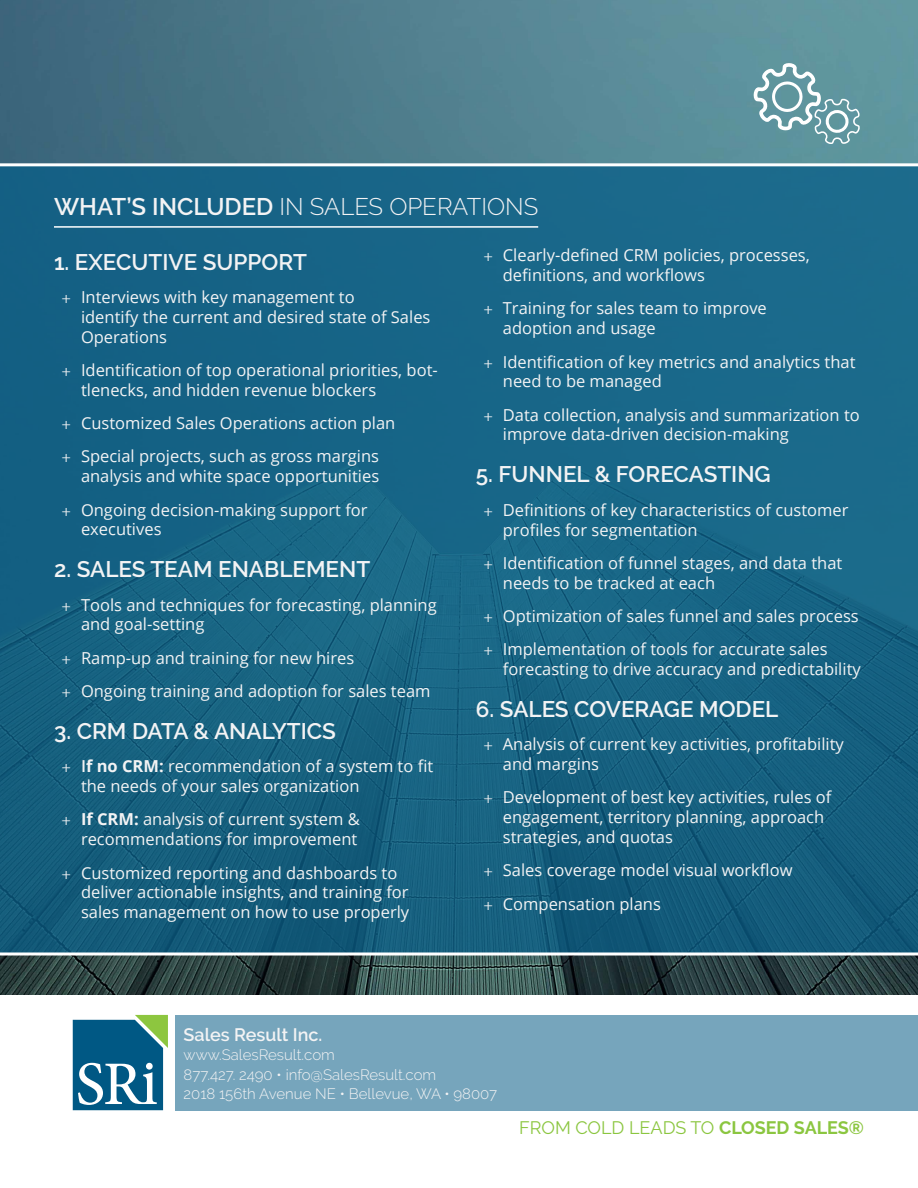
<style>
.page{position:relative;width:918px;height:1188px;background:#fff}
.page>*{position:absolute;margin:0;border:0;box-sizing:border-box;transform-origin:0 0}
.t1{font:300 24px "Raleway";color:#f3f3f4}
.t2{font:600 22.5px "Raleway";color:#f3f3f4}
.t3{font:18px "Raleway";color:#8bc640}
.t4{font:600 18px "Raleway";color:#f3f3f4}
.t5{font:16.5px/19.8px "Open Sans";color:#f3f3f4}
.t6{font:300 15px/19.5px "Raleway";color:#f3f3f4}
.s1{font-weight:600}
.s2{font-family:"Minion Pro"}
.s3{font-weight:700}
</style>
<div class="page">
<div style="left:175px;top:1015px;width:743px;height:95px;background:#76a5bc"></div>
<svg style="left:73px;top:1015px;width:95px;height:95px"></svg>
<div style="left:146px;top:1063px;width:7px;height:7px;background:#fff;border-radius:50%"></div>
<img style="left:0;top:0;width:918px;height:994px">
<div style="left:0;top:166px;width:918px;height:786px;background:linear-gradient(to bottom,#19698c,#155d7b)"></div>
<svg style="left:0;top:952px;width:918px;height:4px"></svg>
<hr style="left:0;top:163px;width:918px;height:3px;background:#fff">
<svg style="left:754px;top:63px;width:106px;height:82px;background:#7ca8b0"></svg>
<hr style="left:54px;top:226px;width:484px;height:2px;background:#fff">
<h1 class="t1" style="left:54px;top:193px;width:486px"><span class="s1">WHAT’S INCLUDED</span> IN SALES OPERATIONS</h1>
<h2 class="t2" style="left:54px;top:249px;width:254px">1. EXECUTIVE SUPPORT</h2>
<p class="t5" style="left:81px;top:287px;width:351px;text-indent:-20px"><span class="s2">+</span> Interviews with key management to<br>identify the current and desired state of Sales<br>Operations</p>
<p class="t5" style="left:81px;top:360px;width:358px;text-indent:-20px"><span class="s2">+</span> Identification of top operational priorities, bot&shy;tlenecks, and hidden revenue blockers</p>
<p class="t5" style="left:61px;top:406px;width:335px;line-height:33.3px"><span class="s2">+</span> Customized Sales Operations action plan <span class="s2">+</span> Special projects, such as gross margins</p>
<p class="t5" style="left:61px;top:459px;width:319px;line-height:33.3px;text-indent:20px">analysis and white space opportunities <span class="s2">+</span> Ongoing decision-making support for</p>
<p class="t5" style="left:81px;top:519px;width:82px">executives</p>
<h2 class="t2" style="left:54px;top:557px;width:318px">2. SALES TEAM ENABLEMENT</h2>
<p class="t5" style="left:81px;top:594px;width:357px;text-indent:-20px"><span class="s2">+</span> Tools and techniques for forecasting, planning and goal-setting</p>
<p class="t5" style="left:61px;top:641px;width:371px;line-height:33.3px"><span class="s2">+</span> Ramp-up and training for new hires<br><span class="s2">+</span> Ongoing training and adoption for sales team</p>
<h2 class="t2" style="left:54px;top:718px;width:284px">3. CRM DATA &amp; ANALYTICS</h2>
<p class="t5" style="left:81px;top:756px;width:354px;text-indent:-20px"><span class="s2">+</span> <span class="s1">I</span><span class="s3">f no CRM:</span> recommendation of a system to fit the needs of your sales organization</p>
<p class="t5" style="left:61px;top:809px;width:300px;text-align:right"><span class="s2">+</span> <span class="s3">If CRM:</span> analysis of current system &amp; recommendations for improvement</p>
<p class="t5" style="left:81px;top:862px;width:330px;text-indent:-20px"><span class="s2">+</span> Customized reporting and dashboards to deliver actionable insights, and training for sales management on how to use properly</p>
<p class="t5" style="left:503px;top:245px;width:309px;text-indent:-20px"><span class="s2">+</span> Clearly-defined CRM policies, processes, definitions, and workflows</p>
<p class="t5" style="left:503px;top:298px;width:266px;text-indent:-20px"><span class="s2">+</span> Training for sales team to improve adoption and usage</p>
<p class="t5" style="left:503px;top:351px;width:354px;text-indent:-20px"><span class="s2">+</span> Identification of key metrics and analytics that need to be managed</p>
<p class="t5" style="left:503px;top:404px;width:358px;text-indent:-20px"><span class="s2">+</span> Data collection, analysis and summarization to improve data-driven decision-making</p>
<h2 class="t2" style="left:476px;top:462px;width:296px">5. FUNNEL &amp; FORECASTING</h2>
<p class="t5" style="left:503px;top:499px;width:347px;text-indent:-20px"><span class="s2">+</span> Definitions of key characteristics of customer profiles for segmentation</p>
<p class="t5" style="left:503px;top:553px;width:341px;text-indent:-20px"><span class="s2">+</span> Identification of funnel stages, and data that needs to be tracked at each</p>
<p class="t5" style="left:483px;top:599px;width:377px;line-height:33.3px"><span class="s2">+</span> Optimization of sales funnel and sales process <span class="s2">+</span> Implementation of tools for accurate sales</p>
<p class="t5" style="left:503px;top:659px;width:359px">forecasting to drive accuracy and predictability</p>
<h2 class="t2" style="left:476px;top:696px;width:304px">6. SALES COVERAGE MODEL</h2>
<p class="t5" style="left:503px;top:734px;width:343px;text-indent:-20px"><span class="s2">+</span> Analysis of current key activities, profitability and margins</p>
<p class="t5" style="left:503px;top:787px;width:330px;text-indent:-20px"><span class="s2">+</span> Development of best key activities, rules of engagement, territory planning, approach strategies, and quotas</p>
<p class="t5" style="left:483px;top:853px;width:311px;line-height:33.3px"><span class="s2">+</span> Sales coverage model visual workflow <span class="s2">+</span> Compensation plans</p>
<p class="t4" style="left:184px;top:1024px;width:140px">Sales Result Inc.</p>
<p class="t6" style="left:184px;top:1045px;width:315px">www.SalesResult.com<br>877.427. 2490 • info@SalesResult.com<br>2018 156th Avenue NE • Bellevue, WA • 98007</p>
<p class="t3" style="left:519px;top:1117px;width:346px">FROM COLD LEADS TO <span class="s3">CLOSED SALES®</span></p>
</div>
